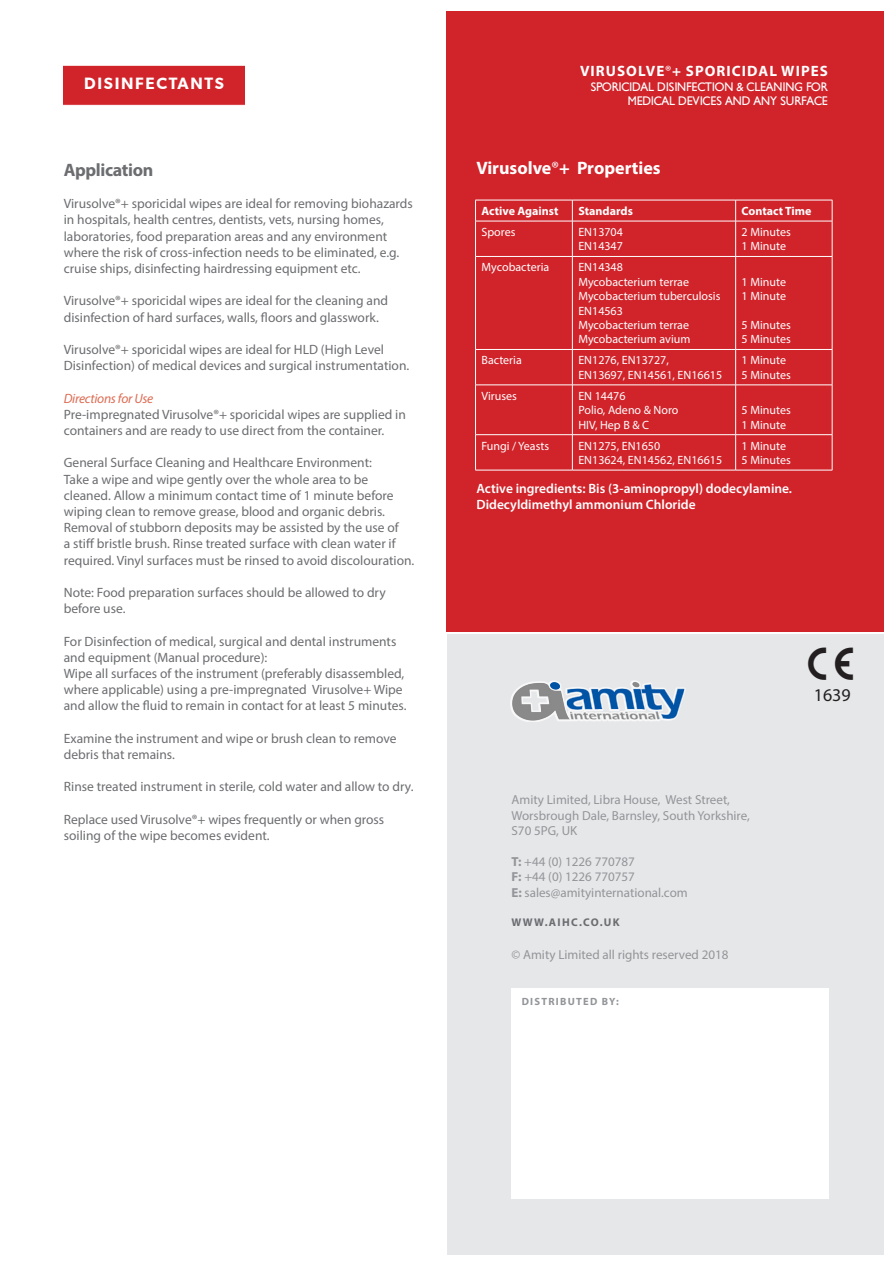
<style>
.page{position:relative;width:893px;height:1263px;background:#fff}
.page>*{position:absolute;margin:0;border:0;box-sizing:border-box;transform-origin:0 0}
.t1{font:36px "mdd en 980";color:#231f20}
.t2{font:700 18px "Myriad Pro";color:#fff}
.t3{font:700 18px "Myriad Pro";letter-spacing:-.02em;color:#6c6d70}
.t4{font:18px "Myriad Pro";color:#231f20}
.t5{font:600 16.5px "Gibson";letter-spacing:.1em;color:#fff}
.t6{font:700 15px "Myriad Pro";letter-spacing:.07em;color:#fff}
.t7{font:13.5px/16.2px "Myriad Pro";color:#6c6d70}
.t8{font:600 13.5px/16.2px "Myriad Pro";color:#fff}
.t9{font:italic 13.5px "Myriad Pro";letter-spacing:-.02em;color:#dd6c53}
.t10{font:13.05px/15.6px "Myriad Pro";color:#939598}
.t11{font:12px "Myriad Pro";color:#fff}
.t12{font:12px/14.4px "Gibson";color:#fff;text-align:right}
.t13{font:700 12px "Myriad Pro";color:#fff}
.t14{font:700 11.25px "Myriad Pro";letter-spacing:.12em;color:#6c6d70}
.t15{font:10.5px "Myriad Pro";color:#939598}
.t16{font:700 10.5px "Myriad Pro";letter-spacing:.12em;color:#939598}
.s1{font-weight:400}
.s2{font-weight:700}
</style>
<div class="page">
<div style="left:446px;top:11px;width:438px;height:620px;background:#d1232a"></div>
<div style="left:448px;top:634px;width:436px;height:620px;background:#e6e7e9"></div>
<img style="left:511px;top:680px;width:175px;height:42px">
<div style="left:511px;top:988px;width:318px;height:211px;background:#fff"></div>
<div style="left:62px;top:65px;width:184px;height:41px;background:#d1232a;border:1px solid #fff"></div>
<hr style="left:475px;top:200px;width:97px;height:1px;background:#fff">
<svg style="left:475px;top:200px;width:1px;height:21px"></svg>
<hr style="left:572px;top:200px;width:164px;height:1px;background:#fff">
<svg style="left:572px;top:200px;width:1px;height:21px"></svg>
<hr style="left:736px;top:200px;width:96px;height:1px;background:#fff">
<svg style="left:735px;top:200px;width:1px;height:21px"></svg>
<svg style="left:832px;top:200px;width:1px;height:21px"></svg>
<hr style="left:475px;top:221px;width:97px;height:1px;background:#fff">
<hr style="left:475px;top:221px;width:1px;height:35px;background:#fff">
<hr style="left:572px;top:221px;width:164px;height:1px;background:#fff">
<hr style="left:572px;top:221px;width:1px;height:35px;background:#fff">
<hr style="left:736px;top:221px;width:96px;height:1px;background:#fff">
<hr style="left:735px;top:221px;width:1px;height:35px;background:#fff">
<hr style="left:832px;top:221px;width:1px;height:35px;background:#fff">
<hr style="left:475px;top:256px;width:97px;height:1px;background:#fff">
<hr style="left:475px;top:257px;width:1px;height:92px;background:#fff">
<hr style="left:572px;top:256px;width:164px;height:1px;background:#fff">
<hr style="left:572px;top:257px;width:1px;height:92px;background:#fff">
<hr style="left:736px;top:256px;width:96px;height:1px;background:#fff">
<hr style="left:735px;top:257px;width:1px;height:92px;background:#fff">
<hr style="left:832px;top:257px;width:1px;height:92px;background:#fff">
<hr style="left:475px;top:349px;width:97px;height:1px;background:#fff">
<hr style="left:475px;top:350px;width:1px;height:35px;background:#fff">
<hr style="left:572px;top:349px;width:164px;height:1px;background:#fff">
<hr style="left:572px;top:350px;width:1px;height:35px;background:#fff">
<hr style="left:736px;top:349px;width:96px;height:1px;background:#fff">
<hr style="left:735px;top:350px;width:1px;height:35px;background:#fff">
<hr style="left:832px;top:350px;width:1px;height:35px;background:#fff">
<hr style="left:475px;top:385px;width:97px;height:1px;background:#fff">
<hr style="left:475px;top:385px;width:1px;height:49px;background:#fff">
<hr style="left:572px;top:385px;width:164px;height:1px;background:#fff">
<hr style="left:572px;top:385px;width:1px;height:49px;background:#fff">
<hr style="left:736px;top:385px;width:96px;height:1px;background:#fff">
<hr style="left:735px;top:385px;width:1px;height:49px;background:#fff">
<hr style="left:832px;top:385px;width:1px;height:49px;background:#fff">
<hr style="left:475px;top:434px;width:97px;height:1px;background:#fff">
<hr style="left:475px;top:435px;width:1px;height:35px;background:#fff">
<hr style="left:572px;top:434px;width:164px;height:1px;background:#fff">
<hr style="left:572px;top:435px;width:1px;height:35px;background:#fff">
<hr style="left:736px;top:434px;width:96px;height:1px;background:#fff">
<hr style="left:735px;top:435px;width:1px;height:35px;background:#fff">
<hr style="left:832px;top:435px;width:1px;height:35px;background:#fff">
<hr style="left:475px;top:470px;width:97px;height:1px;background:#fff">
<hr style="left:572px;top:470px;width:164px;height:1px;background:#fff">
<hr style="left:736px;top:470px;width:96px;height:1px;background:#fff">
<p class="t5" style="left:84px;top:74px;width:141px">DISINFECTANTS</p>
<p class="t3" style="left:64px;top:158px;width:91px">Application</p>
<p class="t7" style="left:64px;top:195px;width:351px">Virusolve®+ sporicidal wipes are ideal for removing biohazards in hospitals, health centres, dentists, vets, nursing homes,</p>
<p class="t7" style="left:64px;top:228px;width:337px">laboratories, food preparation areas and any environment where the risk of cross-infection needs to be eliminated, e.g. cruise ships, disinfecting hairdressing equipment etc.</p>
<p class="t7" style="left:64px;top:293px;width:326px">Virusolve®+ sporicidal wipes are ideal for the cleaning and</p>
<p class="t7" style="left:64px;top:309px;width:317px">disinfection of hard surfaces, walls, floors and glasswork.</p>
<p class="t7" style="left:64px;top:341px;width:322px">Virusolve®+ sporicidal wipes are ideal for HLD (High Level</p>
<p class="t7" style="left:64px;top:357px;width:347px">Disinfection) of medical devices and surgical instrumentation.</p>
<p class="t9" style="left:64px;top:390px;width:91px">Directions for Use</p>
<p class="t7" style="left:64px;top:406px;width:344px">Pre-impregnated Virusolve®+ sporicidal wipes are supplied in containers and are ready to use direct from the container.</p>
<p class="t7" style="left:64px;top:455px;width:310px">General Surface Cleaning and Healthcare Environment:</p>
<p class="t7" style="left:64px;top:471px;width:331px">Take a wipe and wipe gently over the whole area to be cleaned. Allow a minimum contact time of 1 minute before wiping clean to remove grease, blood and organic debris.</p>
<p class="t7" style="left:64px;top:519px;width:352px">Removal of stubborn deposits may be assisted by the use of<br>a stiff bristle brush. Rinse treated surface with clean water if required. Vinyl surfaces must be rinsed to avoid discolouration.</p>
<p class="t7" style="left:64px;top:584px;width:323px">Note: Food preparation surfaces should be allowed to dry before use.</p>
<p class="t7" style="left:64px;top:633px;width:334px">For Disinfection of medical, surgical and dental instruments and equipment (Manual procedure):</p>
<p class="t7" style="left:64px;top:665px;width:344px">Wipe all surfaces of the instrument (preferably disassembled, where applicable) using a pre-impregnated Virusolve+ Wipe and allow the fluid to remain in contact for at least 5 minutes.</p>
<p class="t7" style="left:64px;top:730px;width:334px">Examine the instrument and wipe or brush clean to remove debris that remains.</p>
<p class="t7" style="left:64px;top:779px;width:351px">Rinse treated instrument in sterile, cold water and allow to dry.</p>
<p class="t7" style="left:64px;top:811px;width:322px">Replace used Virusolve®+ wipes frequently or when gross soiling of the wipe becomes evident.</p>
<p class="t6" style="left:580px;top:61px;width:249px">VIRUSOLVE<span class="s1">®</span>+ SPORICIDAL WIPES</p>
<p class="t12" style="left:591px;top:80px;width:239px">SPORICIDAL DISINFECTION &amp; CLEANING FOR<br>MEDICAL DEVICES AND ANY SURFACE</p>
<p class="t2" style="left:476px;top:156px;width:186px">Virusolve<span class="s1">®</span>+ Properties</p>
<p class="t13" style="left:481px;top:203px;width:78px">Active Against</p>
<p class="t13" style="left:578px;top:203px;width:56px">Standards</p>
<p class="t13" style="left:742px;top:203px;width:71px">Contact Time</p>
<p class="t11" style="left:481px;top:225px;width:35px">Spores</p>
<p class="t11" style="left:578px;top:225px;width:46px">EN13704</p>
<p class="t11" style="left:578px;top:239px;width:46px">EN14347</p>
<p class="t11" style="left:742px;top:225px;width:51px">2 Minutes</p>
<p class="t11" style="left:742px;top:239px;width:46px">1 Minute</p>
<p class="t11" style="left:481px;top:260px;width:69px">Mycobacteria</p>
<p class="t11" style="left:578px;top:260px;width:46px">EN14348</p>
<p class="t11" style="left:578px;top:274px;width:112px">Mycobacterium terrae</p>
<p class="t11" style="left:578px;top:289px;width:144px">Mycobacterium tuberculosis</p>
<p class="t11" style="left:578px;top:303px;width:46px">EN14563</p>
<p class="t11" style="left:578px;top:318px;width:112px">Mycobacterium terrae</p>
<p class="t11" style="left:578px;top:332px;width:114px">Mycobacterium avium</p>
<p class="t11" style="left:481px;top:353px;width:42px">Bacteria</p>
<p class="t11" style="left:578px;top:353px;width:92px">EN1276, EN13727,</p>
<p class="t11" style="left:578px;top:367px;width:145px">EN13697, EN14561, EN16615</p>
<p class="t11" style="left:481px;top:388px;width:37px">Viruses</p>
<p class="t11" style="left:578px;top:388px;width:49px">EN 14476</p>
<p class="t11" style="left:578px;top:403px;width:102px">Polio, Adeno &amp; Noro</p>
<p class="t11" style="left:578px;top:417px;width:72px">HIV, Hep B &amp; C</p>
<p class="t11" style="left:481px;top:438px;width:69px">Fungi / Yeasts</p>
<p class="t11" style="left:578px;top:438px;width:83px">EN1275, EN1650</p>
<p class="t11" style="left:578px;top:453px;width:145px">EN13624, EN14562, EN16615</p>
<p class="t11" style="left:742px;top:274px;width:46px">1 Minute</p>
<p class="t11" style="left:742px;top:289px;width:46px">1 Minute</p>
<p class="t11" style="left:742px;top:318px;width:51px">5 Minutes</p>
<p class="t11" style="left:742px;top:332px;width:51px">5 Minutes</p>
<p class="t11" style="left:742px;top:353px;width:46px">1 Minute</p>
<p class="t11" style="left:742px;top:367px;width:51px">5 Minutes</p>
<p class="t11" style="left:742px;top:403px;width:51px">5 Minutes</p>
<p class="t11" style="left:742px;top:417px;width:46px">1 Minute</p>
<p class="t11" style="left:742px;top:438px;width:46px">1 Minute</p>
<p class="t11" style="left:742px;top:453px;width:51px">5 Minutes</p>
<p class="t8" style="left:476px;top:480px;width:317px">Active ingredients: Bis (3-aminopropyl) dodecylamine.<br>Didecyldimethyl ammonium Chloride</p>
<p class="t10" style="left:511px;top:791px;width:220px">Amity Limited, Libra House, West Street,</p>
<p class="t10" style="left:511px;top:807px;width:240px">Worsbrough Dale, Barnsley, South Yorkshire,<br>S70 5PG, UK</p>
<p class="t10" style="left:511px;top:853px;width:125px"><span class="s2">T:</span> +44 (0) 1226 770787</p>
<p class="t10" style="left:511px;top:869px;width:125px"><span class="s2">F:</span> +44 (0) 1226 770757</p>
<p class="t10" style="left:511px;top:885px;width:178px"><span class="s2">E:</span> sales@amityinternational.com</p>
<p class="t14" style="left:512px;top:915px;width:110px">WWW.AIHC.CO.UK</p>
<p class="t10" style="left:511px;top:946px;width:218px">© Amity Limited all rights reserved 2018</p>
<p class="t16" style="left:522px;top:994px;width:99px">DISTRIBUTED BY:</p>
<p class="t15" style="left:471px;top:854px;width:176px">© Amity Limited all rights reserved 2014</p>
<p class="t1" style="left:806px;top:647px;width:52px">C</p>
<p class="t4" style="left:814px;top:684px;width:38px">1639</p>
</div>
